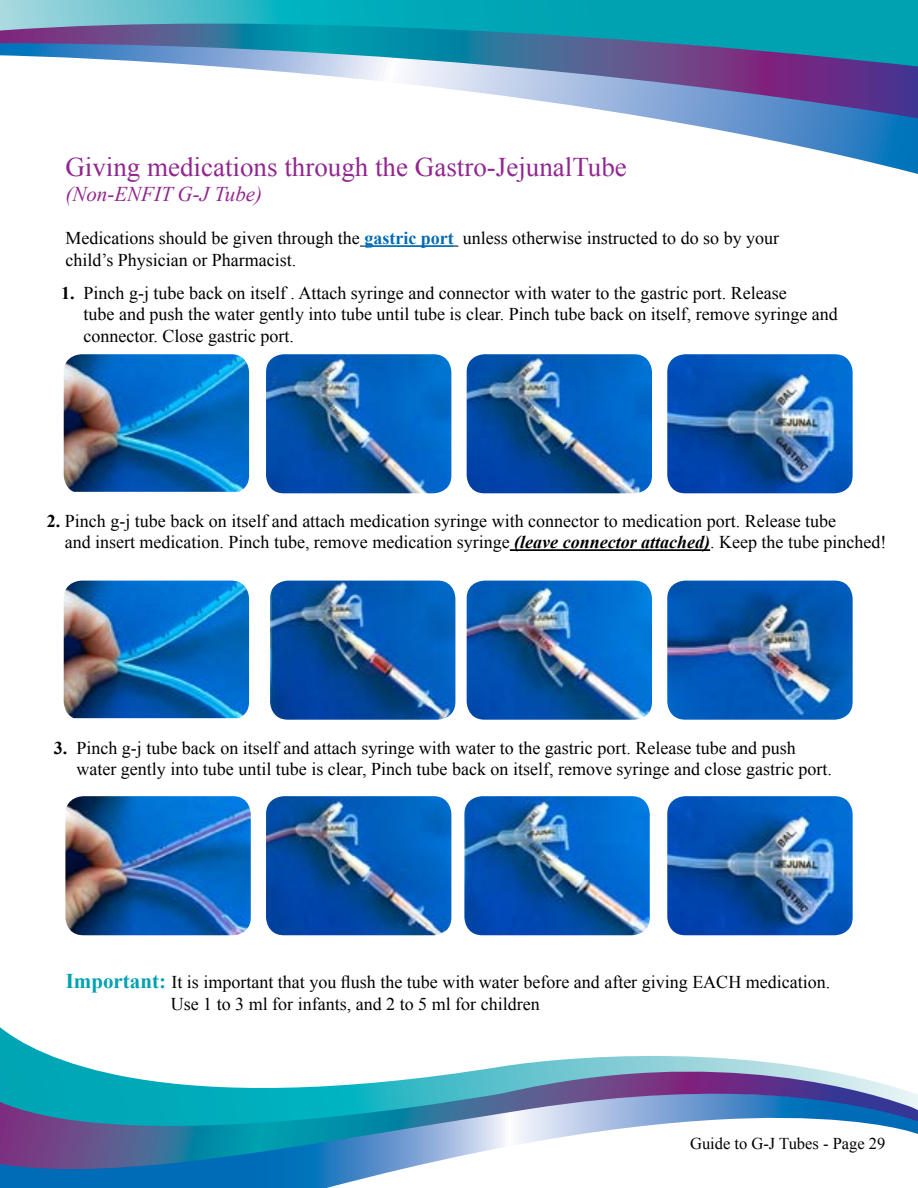
<style>
.page{position:relative;width:918px;height:1188px;background:#fff}
.page>*{position:absolute;margin:0;border:0;box-sizing:border-box;transform-origin:0 0}
.t1{font:27px "Times New Roman";color:#91278f}
.t2{font:italic 21px "Times New Roman";color:#91278f}
.t3{font:18px/21.6px "Times New Roman";color:#000}
.t4{font:16.5px "Times New Roman";color:#000}
.s1{font-weight:700;color:#006bb6}
.s2{font-weight:700}
.s3{font-weight:700;font-style:italic}
.s4{font-weight:700;font-size:21px;color:#00a1b1}
</style>
<div class="page">
<img style="left:266px;top:796px;width:185px;height:139px">
<img style="left:464px;top:796px;width:186px;height:139px">
<img style="left:667px;top:796px;width:186px;height:139px">
<img style="left:270px;top:581px;width:185px;height:139px">
<img style="left:467px;top:581px;width:185px;height:139px">
<img style="left:667px;top:581px;width:186px;height:139px">
<img style="left:266px;top:354px;width:185px;height:139px">
<img style="left:667px;top:354px;width:186px;height:139px">
<img style="left:64px;top:581px;width:185px;height:137px">
<img style="left:467px;top:354px;width:185px;height:139px">
<img style="left:64px;top:354px;width:185px;height:138px">
<img style="left:65px;top:796px;width:186px;height:139px">
<svg style="left:0;top:0;width:918px;height:24px;background:#1eaebc"></svg>
<svg style="left:0;top:24px;width:918px;height:19px;background:#1f88a6"></svg>
<svg style="left:0;top:43px;width:918px;height:131px"></svg>
<svg style="left:0;top:1183px;width:345px;height:5px;background:#0870b9"></svg>
<svg style="left:0;top:1161px;width:437px;height:22px;background:#317dbc"></svg>
<svg style="left:0;top:1027px;width:918px;height:134px"></svg>
<hr style="left:364px;top:245px;width:90px;height:2px;background:#006bb6">
<hr style="left:510px;top:549px;width:200px;height:2px;background:#000">
<h1 class="t1" style="left:65px;top:149px;width:563px">Giving medications through the Gastro-JejunalTube</h1>
<p class="t2" style="left:65px;top:179px;width:198px">(Non-ENFIT G-J Tube)</p>
<p class="t3" style="left:65px;top:227px;width:715px">Medications should be given through the <span class="s1">gastric port</span> unless otherwise instructed to do so by your child’s Physician or Pharmacist.</p>
<p class="t3" style="left:84px;top:282px;width:756px;text-indent:-22px"><span class="s2">1.</span> Pinch g-j tube back on itself . Attach syringe and connector with water to the gastric port. Release<br>tube and push the water gently into tube until tube is clear. Pinch tube back on itself, remove syringe and connector. Close gastric port.</p>
<p class="t3" style="left:65px;top:509px;width:823px;text-indent:-18px"><span class="s2">2.</span> Pinch g-j tube back on itself and attach medication syringe with connector to medication port. Release tube<br>and insert medication. Pinch tube, remove medication syringe <span class="s3">(leave connector attached)</span>. Keep the tube pinched!</p>
<p class="t3" style="left:76px;top:737px;width:757px;text-indent:-22px"><span class="s2">3.</span> Pinch g-j tube back on itself and attach syringe with water to the gastric port. Release tube and push water gently into tube until tube is clear, Pinch tube back on itself, remove syringe and close gastric port.</p>
<p class="t3" style="left:171px;top:971px;width:661px;text-indent:-105px"><span class="s4">Important:</span> It is important that you flush the tube with water before and after giving EACH medication.<br>Use 1 to 3 ml for infants, and 2 to 5 ml for children</p>
<p class="t4" style="left:690px;top:1132px;width:197px">Guide to G-J Tubes - Page 29</p>
</div>
